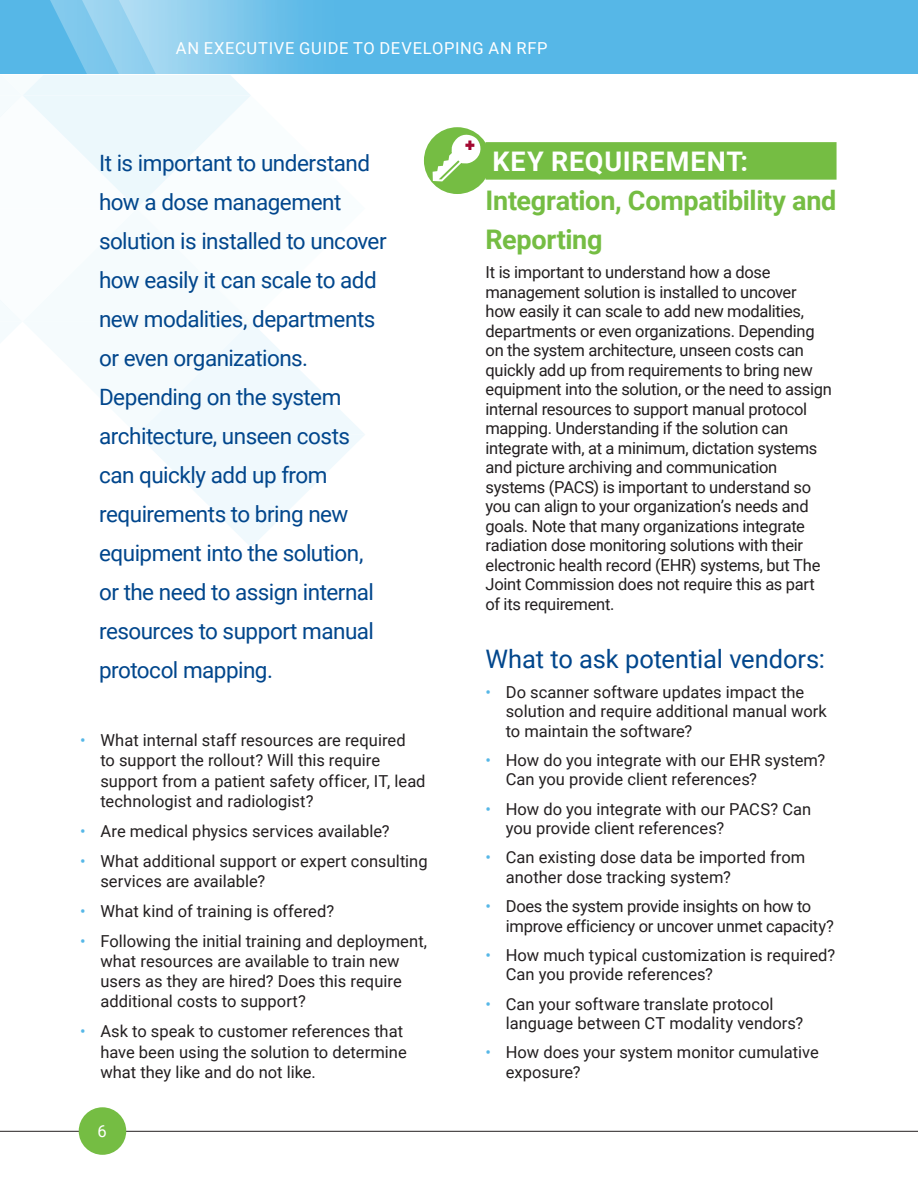
<style>
.page{position:relative;width:918px;height:1188px;background:#fff}
.page>*{position:absolute;margin:0;border:0;box-sizing:border-box;transform-origin:0 0}
.Subhead_1{font:700 27px/39px "Roboto";letter-spacing:-.01em;color:#75bd43}
.Subhead_1_-_Key_Requ{font:700 27px "Roboto";letter-spacing:.03em;color:#fff}
.Subhead_2{font:25.5px "Roboto";letter-spacing:-.005em;color:#01468c}
.Callout_navy{font:22.5px/39px "Roboto";letter-spacing:-.025em;color:#01468c}
.Body{font:16.5px/19.5px "Roboto";letter-spacing:-.005em;color:#231f20}
.t1{font:16.5px "Roboto";letter-spacing:.04em;color:#fff}
.s1{color:#56b7e7}
</style>
<div class="page">
<div style="left:0;top:0;width:918px;height:74px;background:#56b7e7"></div>
<hr style="left:0;top:1131px;width:918px;height:1px;background:#231f20">
<div style="left:79px;top:1107px;width:47px;height:48px;background:#75bd43;border-radius:50%"></div>
<div style="left:486px;top:142px;width:351px;height:38px;background:#75bd43"></div>
<svg style="left:0;top:0;width:486px;height:547px"></svg>
<p class="t1" style="left:176px;top:37px;width:373px">AN EXECUTIVE GUIDE TO DEVELOPING AN RFP</p>
<p class="Callout_navy" style="left:99px;top:143px;width:289px">It is important to understand how a dose management solution is installed to uncover how easily it can scale to add new modalities, departments or even organizations.<br>Depending on the system architecture, unseen costs can quickly add up from requirements to bring new equipment into the solution, or the need to assign internal resources to support manual protocol mapping.</p>
<p class="Body" style="left:100px;top:730px;width:327px;line-height:20.2px;text-indent:-20px"><span class="s1">•</span> What internal staff resources are required<br>to support the rollout? Will this require support from a patient safety officer, IT, lead technologist and radiologist?</p>
<p class="Body" style="left:80px;top:821px;width:311px"><span class="s1">•</span> Are medical physics services available?</p>
<p class="Body" style="left:100px;top:850px;width:329px;line-height:20.2px;text-indent:-20px"><span class="s1">•</span> What additional support or expert consulting services are available?</p>
<p class="Body" style="left:80px;top:901px;width:256px"><span class="s1">•</span> What kind of training is offered?</p>
<p class="Body" style="left:100px;top:930px;width:328px;line-height:20.2px;text-indent:-20px"><span class="s1">•</span> Following the initial training and deployment, what resources are available to train new users as they are hired? Does this require additional costs to support?</p>
<p class="Body" style="left:100px;top:1021px;width:308px;line-height:20.2px;text-indent:-20px"><span class="s1">•</span> Ask to speak to customer references that have been using the solution to determine what they like and do not like.</p>
<p class="t1" style="left:97px;top:1119px;width:11px">6</p>
<p class="Subhead_1_-_Key_Requ" style="left:492px;top:142px;width:257px">KEY REQUIREMENT:</p>
<p class="Subhead_1" style="left:486px;top:180px;width:352px">Integration, Compatibility and<br>Reporting</p>
<p class="Body" style="left:486px;top:262px;width:348px">It is important to understand how a dose management solution is installed to uncover<br>how easily it can scale to add new modalities, departments or even organizations. Depending on the system architecture, unseen costs can quickly add up from requirements to bring new equipment into the solution, or the need to assign internal resources to support manual protocol mapping. Understanding if the solution can integrate with, at a minimum, dictation systems and picture archiving and communication systems (PACS) is important to understand so you can align to your organization’s needs and goals. Note that many organizations integrate radiation dose monitoring solutions with their electronic health record (EHR) systems, but The Joint Commission does not require this as part of its requirement.</p>
<p class="Subhead_2" style="left:486px;top:641px;width:341px">What to ask potential vendors:</p>
<p class="Body" style="left:506px;top:681px;width:323px;text-indent:-20px"><span class="s1">•</span> Do scanner software updates impact the solution and require additional manual work to maintain the software?</p>
<p class="Body" style="left:506px;top:750px;width:321px;text-indent:-20px"><span class="s1">•</span> How do you integrate with our EHR system?<br>Can you provide client references?</p>
<p class="Body" style="left:506px;top:798px;width:307px;text-indent:-20px"><span class="s1">•</span> How do you integrate with our PACS? Can you provide client references?</p>
<p class="Body" style="left:506px;top:847px;width:301px;text-indent:-20px"><span class="s1">•</span> Can existing dose data be imported from another dose tracking system?</p>
<p class="Body" style="left:506px;top:896px;width:330px;text-indent:-20px"><span class="s1">•</span> Does the system provide insights on how to improve efficiency or uncover unmet capacity?</p>
<p class="Body" style="left:506px;top:945px;width:331px;text-indent:-20px"><span class="s1">•</span> How much typical customization is required?<br>Can you provide references?</p>
<p class="Body" style="left:506px;top:993px;width:299px;text-indent:-20px"><span class="s1">•</span> Can your software translate protocol language between CT modality vendors?</p>
<p class="Body" style="left:506px;top:1042px;width:314px;text-indent:-20px"><span class="s1">•</span> How does your system monitor cumulative exposure?</p>
</div>
